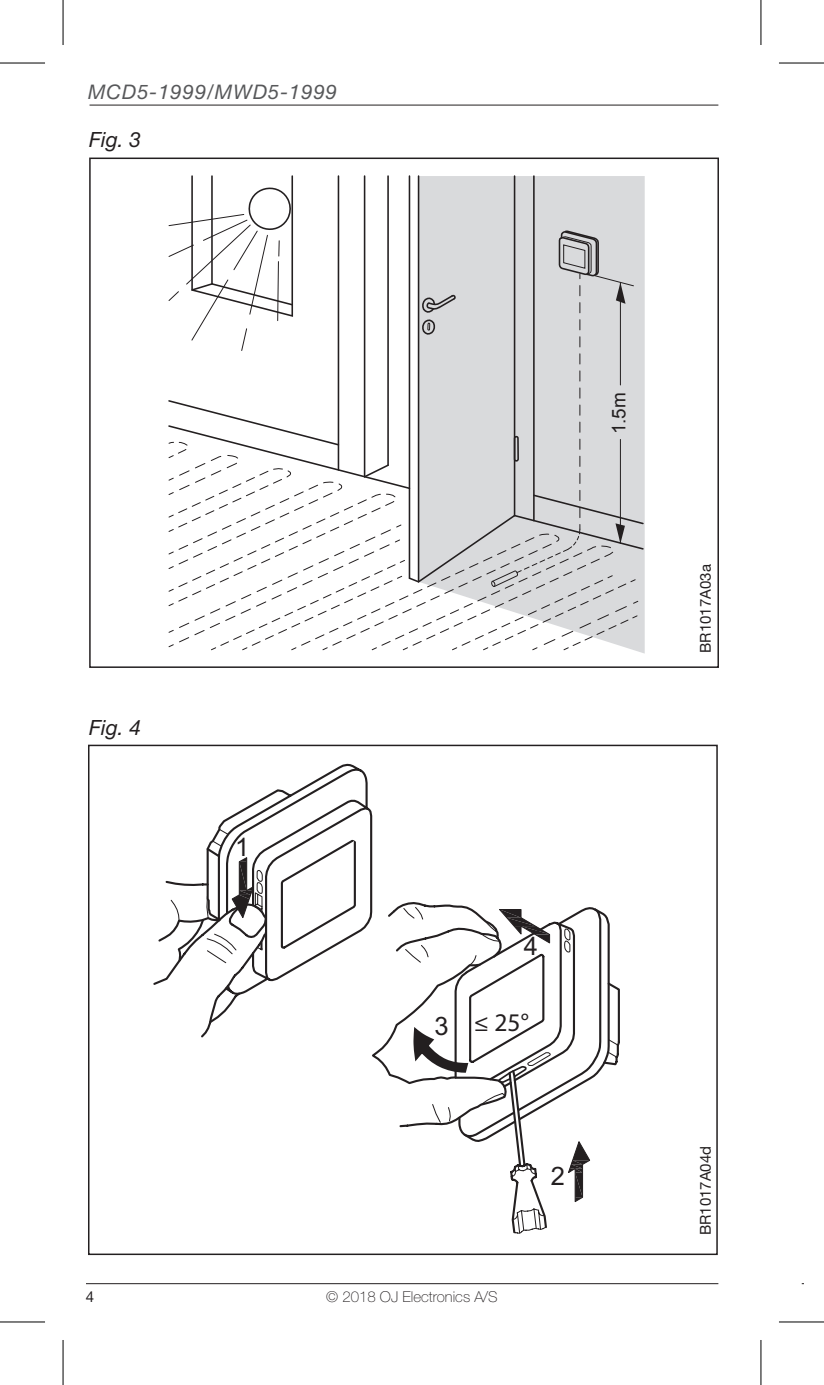
<style>
.page{position:relative;width:824px;height:1385px;background:#fff}
.page>*{position:absolute;margin:0;border:0;box-sizing:border-box;transform-origin:0 0}
.t1{font:25.5px "Myriad Pro";color:#231f20}
.t2{font:25.5px "Arial";color:#231f20}
.t3{font:italic 21px "Helvetica Neue LTW1 G";color:#231f20}
.t4{font:italic 20.1px "Helvetica Neue LTW1 G";letter-spacing:.05em;color:#57585a}
.t5{font:18.9px "Arial";color:#231f20}
.t6{font:15px "Helvetica Neue LTW1 G";color:#231f20}
.t7{font:100 15px "Helvetica Neue LTW1 G";color:#231f20}
.s1{font-family:"Arial"}
</style>
<div class="page">
<hr style="left:86px;top:1283px;width:632px;height:1px;background:#231f20">
<hr style="left:89px;top:105px;width:629px;height:1px;background:#231f20">
<svg style="left:168px;top:175px;width:476px;height:476px"></svg>
<div style="left:89px;top:158px;width:629px;height:510px;border:2px solid #231f20"></div>
<svg style="left:153px;top:763px;width:467px;height:471px"></svg>
<div style="left:88px;top:744px;width:629px;height:511px;border:2px solid #231f20"></div>
<div style="left:609px;top:759px;width:52px;height:117px;background:#fff"></div>
<svg style="left:761px;top:0;width:1px;height:45px"></svg>
<svg style="left:761px;top:1340px;width:1px;height:45px"></svg>
<hr style="left:0;top:62px;width:45px;height:2px;background:#000">
<hr style="left:778px;top:62px;width:45px;height:2px;background:#000">
<hr style="left:0;top:1321px;width:45px;height:1px;background:#000">
<hr style="left:778px;top:1321px;width:45px;height:1px;background:#000">
<hr style="left:62px;top:0;width:2px;height:45px;background:#000">
<hr style="left:62px;top:1340px;width:2px;height:45px;background:#000">
<hr style="left:760px;top:0;width:1px;height:45px;background:#000">
<hr style="left:760px;top:1340px;width:1px;height:45px;background:#000">
<h3 class="t4" style="left:88px;top:79px;width:250px">MCD5-1999/MWD5-1999</h3>
<h2 class="t3" style="left:89px;top:127px;width:54px">Fig. 3</h2>
<p class="t5" style="left:606px;top:434px;width:44px;rotate:-90deg">1.5m</p>
<h2 class="t3" style="left:89px;top:714px;width:54px">Fig. 4</h2>
<h1 class="t2" style="left:235px;top:830px;width:16px">1</h1>
<h1 class="t2" style="left:523px;top:929px;width:16px">4</h1>
<h1 class="t1" style="left:434px;top:1007px;width:96px"><span class="s1">3</span> ≤ 25°</h1>
<p class="t6" style="left:86px;top:1287px;width:10px">4</p>
<p class="t7" style="left:326px;top:1288px;width:173px">© 2018 OJ Electronics A/S</p>
<h1 class="t2" style="left:550px;top:1159px;width:16px">2</h1>
<p class="t6" style="left:696px;top:653px;width:90px;rotate:-90deg">BR1017A03a</p>
<p class="t6" style="left:696px;top:1235px;width:91px;rotate:-90deg">BR1017A04d</p>
</div>
